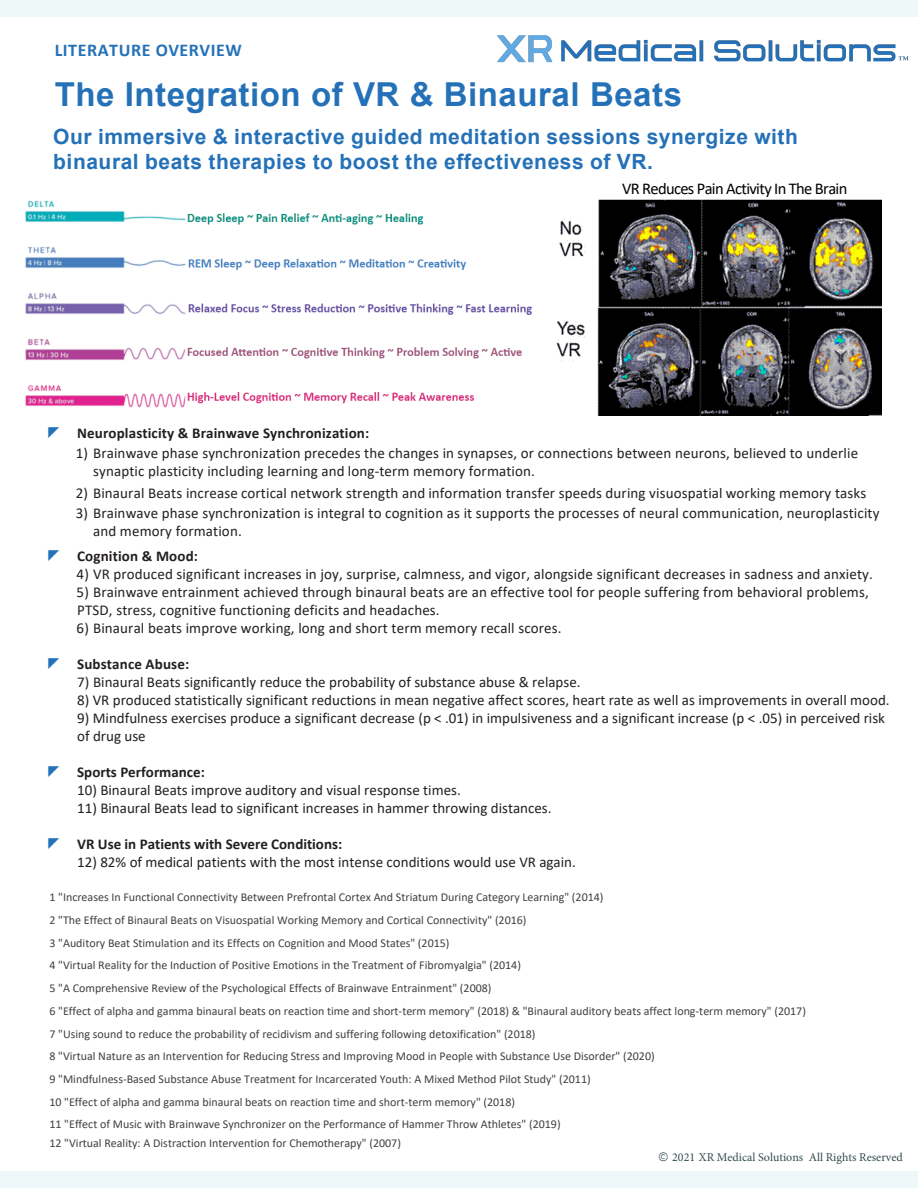
<style>
.page{position:relative;width:918px;height:1188px;background:#fff}
.page>*{position:absolute;margin:0;border:0;box-sizing:border-box;transform-origin:0 0}
.t1{font:700 33px "Arial";letter-spacing:.015em;color:#2471b8}
.t2{font:700 21px/25.2px "Arial";letter-spacing:.025em;color:#2471b8}
.t3{font:700 18px "Calibri";letter-spacing:.03em;color:#2471b8}
.t4{font:16.5px "Calibri";letter-spacing:-.04em;color:#000}
.t5{font:15px/18px "Calibri";letter-spacing:.01em;color:#231f20}
.t6{font:700 15px "Calibri";letter-spacing:.01em;color:#231f20}
.t7{font:12px/22.6px "Calibri";color:#404040}
.t8{font:12px "Minion Pro";color:#354c4e}
.s1{font-style:inherit}
.s2{font-family:"GT Haptik";font-weight:300}
</style>
<div class="page">
<div style="left:0;top:0;width:918px;height:16px;background:#eef8f9"></div>
<div style="left:0;top:1172px;width:918px;height:16px;background:#eef8f9"></div>
<img style="left:497px;top:35px;width:412px;height:28px">
<img style="left:25px;top:200px;width:508px;height:208px">
<img style="left:556px;top:199px;width:326px;height:217px">
<p class="t3" style="left:55px;top:37px;width:189px">LITERATURE OVERVIEW</p>
<h1 class="t1" style="left:55px;top:71px;width:629px">The Integration of <span class="s1">V</span>R <span class="s1">&amp; Binaural Beats</span></h1>
<h2 class="t2" style="left:53px;top:124px;width:746px">Our immersive &amp; interactive guided meditation sessions synergize with binaural beats therapies to boost the effectiveness of VR.</h2>
<p class="t4" style="left:622px;top:177px;width:227px">VR Reduces Pain Activity In The Brain</p>
<p class="t6" style="left:77px;top:423px;width:294px">Neuroplasticity &amp; Brainwave Synchronization:</p>
<p class="t5" style="left:93px;top:444px;width:767px;text-indent:-17px">1) Brainwave phase synchronization precedes the changes in synapses, or connections between neurons, believed to underlie synaptic plasticity including learning and long-term memory formation.</p>
<p class="t5" style="left:76px;top:483px;width:792px">2) Binaural Beats increase cortical network strength and information transfer speeds during visuospatial working memory tasks</p>
<p class="t5" style="left:93px;top:503px;width:788px;text-indent:-17px">3) Brainwave phase synchronization is integral to cognition as it supports the processes of neural communication, neuroplasticity and memory formation.</p>
<p class="t6" style="left:77px;top:545px;width:122px">Cognition &amp; Mood:</p>
<p class="t5" style="left:77px;top:564px;width:798px">4) VR produced significant increases in joy, surprise, calmness, and vigor, alongside significant decreases in sadness and anxiety.</p>
<p class="t5" style="left:77px;top:582px;width:794px">5) Brainwave entrainment achieved through binaural beats are an effective tool for people suffering from behavioral problems,<br>PTSD, stress, cognitive functioning deficits and headaches.</p>
<p class="t5" style="left:77px;top:618px;width:487px">6) Binaural beats improve working, long and short term memory recall scores.</p>
<p class="t6" style="left:77px;top:653px;width:113px">Substance Abuse:</p>
<p class="t5" style="left:77px;top:672px;width:505px">7) Binaural Beats significantly reduce the probability of substance abuse &amp; relapse.</p>
<p class="t5" style="left:77px;top:690px;width:814px">8) VR produced statistically significant reductions in mean negative affect scores, heart rate as well as improvements in overall mood.</p>
<p class="t5" style="left:77px;top:708px;width:809px">9) Mindfulness exercises produce a significant decrease (p &lt; .01) in impulsiveness and a significant increase (p &lt; .05) in perceived risk of drug use</p>
<p class="t6" style="left:77px;top:761px;width:129px">Sports Performance:</p>
<p class="t5" style="left:77px;top:780px;width:385px">10) Binaural Beats improve auditory and visual response times.</p>
<p class="t5" style="left:77px;top:798px;width:476px">11) Binaural Beats lead to significant increases in hammer throwing distances.</p>
<p class="t6" style="left:77px;top:833px;width:266px">VR Use in Patients with Severe Conditions:</p>
<p class="t5" style="left:77px;top:852px;width:500px">12) 82% of medical patients with the most intense conditions would use VR again.</p>
<p class="t7" style="left:49px;top:886px;width:758px">1 "Increases In Functional Connectivity Between Prefrontal Cortex And Striatum During Category Learning" (2014)<br>2 "The Effect of Binaural Beats on Visuospatial Working Memory and Cortical Connectivity" (2016)<br>3 "Auditory Beat Stimulation and its Effects on Cognition and Mood States" (2015)<br>4 "Virtual Reality for the Induction of Positive Emotions in the Treatment of Fibromyalgia" (2014)<br>5 "A Comprehensive Review of the Psychological Effects of Brainwave Entrainment" (2008)<br>6 "Effect of alpha and gamma binaural beats on reaction time and short-term memory" (2018) &amp; "Binaural auditory beats affect long-term memory" (2017)<br>7 "Using sound to reduce the probability of recidivism and suffering following detoxification" (2018)<br>8 "Virtual Nature as an Intervention for Reducing Stress and Improving Mood in People with Substance Use Disorder" (2020)<br>9 "Mindfulness-Based Substance Abuse Treatment for Incarcerated Youth: A Mixed Method Pilot Study" (2011)<br>10 "Effect of alpha and gamma binaural beats on reaction time and short-term memory" (2018)<br>11 "Effect of Music with Brainwave Synchronizer on the Performance of Hammer Throw Athletes" (2019)</p>
<p class="t7" style="left:49px;top:1131px;width:353px">12 "Virtual Reality: A Distraction Intervention for Chemotherapy" (2007)</p>
<p class="t8" style="left:659px;top:1149px;width:246px"><span class="s2">©</span> 2021 XR Medical Solutions All Rights Reserved</p>
</div>
